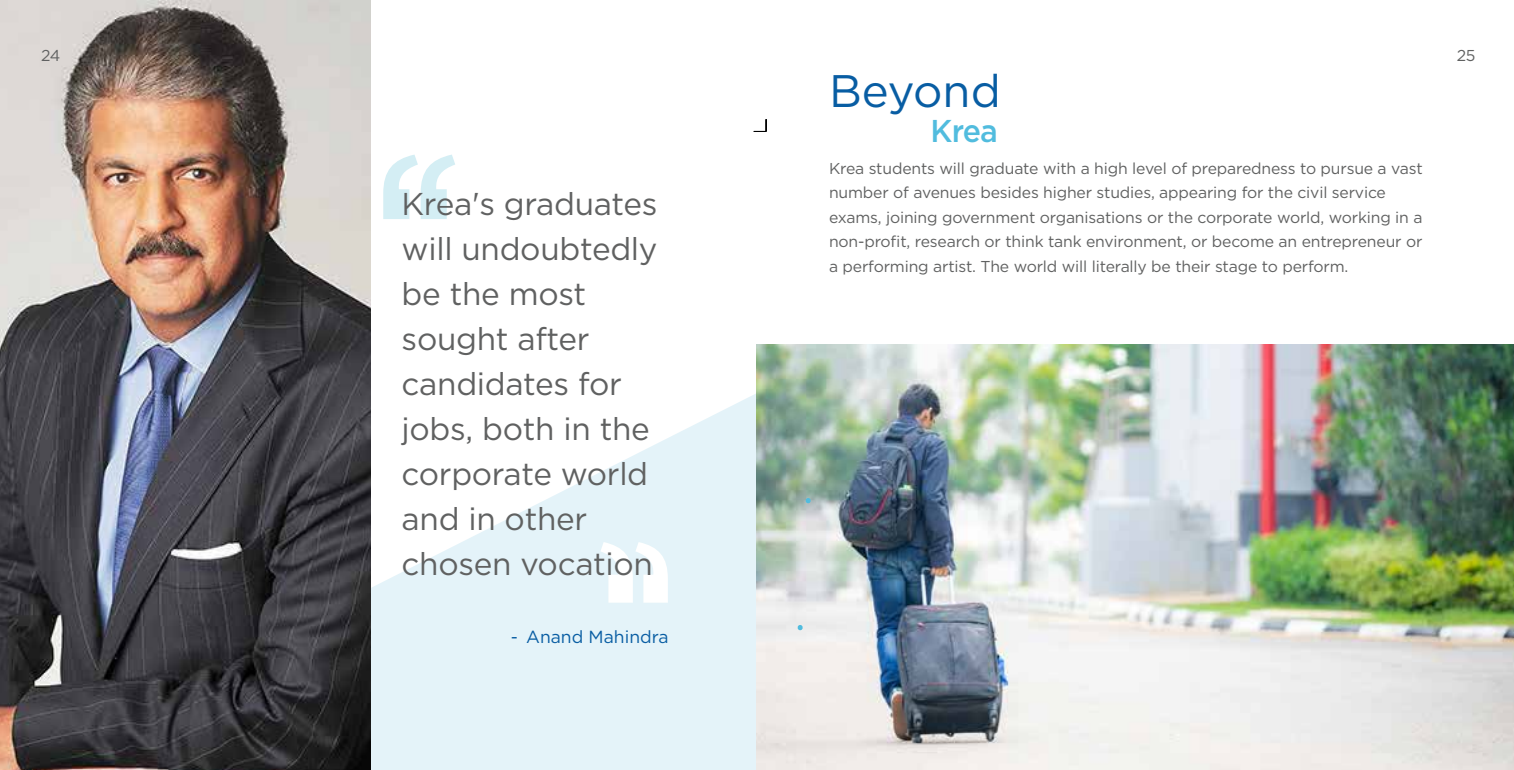
<style>
.page{position:relative;width:1514px;height:770px;background:#fff}
.page>*{position:absolute;margin:0;border:0;box-sizing:border-box;transform-origin:0 0}
.t1{font:45.5px "Gotham";color:#085da3}
.t2{font:31.5px/44.8px "Gotham";letter-spacing:-.01em;color:#606161}
.t3{font:500 31.5px "Gotham";color:#51bcde;scale:.96 1}
.t4{font:17.5px "Gotham";color:#085da3}
.t5{font:15.75px/24.5px "Gotham";letter-spacing:-.01em;color:#606161}
</style>
<div class="page">
<svg style="left:370px;top:7px;width:386px;height:762px"></svg>
<img style="left:0;top:0;width:370px;height:769px">
<svg style="left:600px;top:541px;width:68px;height:61px"></svg>
<svg style="left:753px;top:119px;width:14px;height:13px"></svg>
<svg style="left:383px;top:154px;width:72px;height:65px"></svg>
<img style="left:756px;top:344px;width:757px;height:425px">
<svg style="left:796px;top:624px;width:7px;height:5px"></svg>
<svg style="left:805px;top:497px;width:6px;height:6px"></svg>
<p class="t5" style="left:41px;top:44px;width:21px">24</p>
<p class="t5" style="left:1456px;top:44px;width:20px">25</p>
<h1 class="t1" style="left:829px;top:71px;width:173px">Beyond</h1>
<h2 class="t2" style="left:401px;top:183px;width:257px">Krea's graduates will undoubtedly be the most sought after candidates for jobs, both in the corporate world and in other chosen vocation</h2>
<p class="t4" style="left:510px;top:628px;width:159px">- Anand Mahindra</p>
<h2 class="t3" style="left:930px;top:117px;width:71px">Krea</h2>
<p class="t5" style="left:829px;top:157px;width:595px">Krea students will graduate with a high level of preparedness to pursue a vast number of avenues besides higher studies, appearing for the civil service exams, joining government organisations or the corporate world, working in a non-profit, research or think tank environment, or become an entrepreneur or a performing artist. The world will literally be their stage to perform.</p>
</div>
